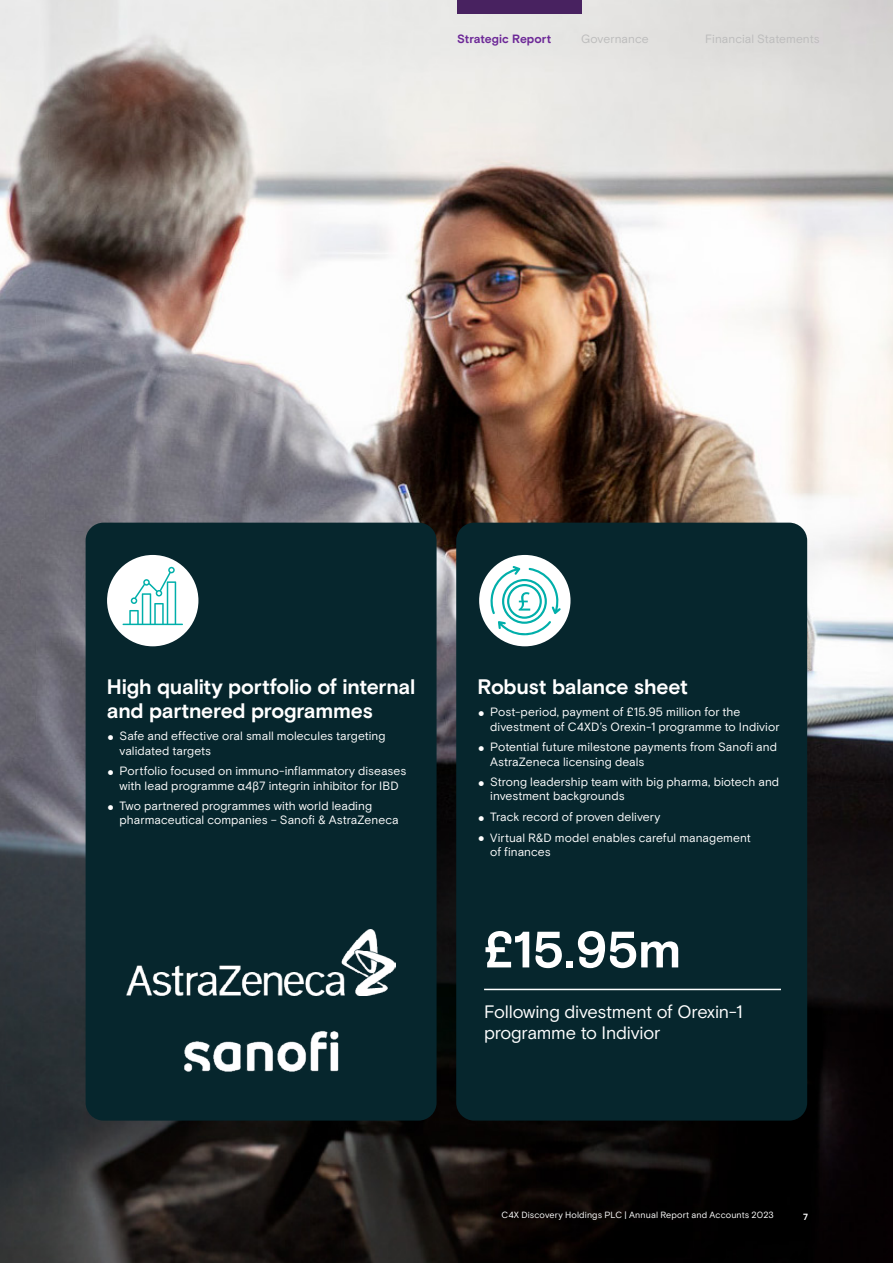
<style>
.page{position:relative;width:893px;height:1263px;background:#fff}
.page>*{position:absolute;margin:0;border:0;box-sizing:border-box;transform-origin:0 0}
.t1{font:700 51px "Basis Grotesque Pro";color:#fff}
.t2{font:700 21px/24px "Basis Grotesque Pro";letter-spacing:-.015em;color:#fff}
.t3{font:18px/21px "Basis Grotesque Pro";letter-spacing:-.015em;color:#fff}
.t4{font:12px/14.2px "Basis Grotesque Pro";letter-spacing:.005em;color:#fff}
.t5{font:12px "Basis Grotesque Pro";color:#bcbcbc}
.t6{font:700 12px "Basis Grotesque Pro";letter-spacing:.005em;color:#6c2797}
.t7{font:9px "Basis Grotesque Pro";letter-spacing:.01em;color:#fff}
.t8{font:700 9px "Basis Grotesque Pro";color:#fff}
.s1{font-size:27px}
</style>
<div class="page">
<img style="left:0;top:0;width:893px;height:1263px">
<div style="left:86px;top:523px;width:351px;height:597px;background:#06262d;border-radius:18px"></div>
<div style="left:456px;top:523px;width:351px;height:597px;background:#06262d;border-radius:18px"></div>
<div style="left:107px;top:555px;width:91px;height:91px;background:#fff;border-radius:50%"></div>
<svg style="left:123px;top:567px;width:60px;height:58px"></svg>
<div style="left:479px;top:555px;width:91px;height:91px;background:#fff;border-radius:50%"></div>
<svg style="left:490px;top:566px;width:71px;height:70px"></svg>
<img style="left:184px;top:1030px;width:155px;height:42px">
<img style="left:126px;top:929px;width:270px;height:66px">
<hr style="left:484px;top:989px;width:297px;height:1px;background:#fff">
<div style="left:457px;top:0;width:124px;height:13px;background:#482260"></div>
<p class="t6" style="left:457px;top:31px;width:96px">Strategic Report</p>
<p class="t5" style="left:581px;top:31px;width:69px">Governance</p>
<p class="t5" style="left:705px;top:31px;width:116px">Financial Statements</p>
<h2 class="t2" style="left:107px;top:675px;width:310px">High quality portfolio of internal and partnered programmes</h2>
<p class="t4" style="left:120px;top:729px;width:267px;text-indent:-13px"><span class="s1">•</span> Safe and effective oral small molecules targeting validated targets</p>
<p class="t4" style="left:107px;top:764px;width:301px;text-align:center"><span class="s1">•</span> Portfolio focused on immuno-inflammatory diseases with lead programme α4β7 integrin inhibitor for IBD</p>
<p class="t4" style="left:120px;top:799px;width:280px;text-indent:-13px"><span class="s1">•</span> Two partnered programmes with world leading pharmaceutical companies – Sanofi &amp; AstraZeneca</p>
<h2 class="t2" style="left:477px;top:675px;width:212px">Robust balance sheet</h2>
<p class="t4" style="left:490px;top:705px;width:291px;text-indent:-13px"><span class="s1">•</span> Post-period, payment of £15.95 million for the divestment of C4XD’s Orexin-1 programme to Indivior</p>
<p class="t4" style="left:490px;top:740px;width:288px;text-indent:-13px"><span class="s1">•</span> Potential future milestone payments from Sanofi and<br>AstraZeneca licensing deals</p>
<p class="t4" style="left:490px;top:775px;width:290px;text-indent:-13px"><span class="s1">•</span> Strong leadership team with big pharma, biotech and investment backgrounds</p>
<p class="t4" style="left:477px;top:810px;width:184px"><span class="s1">•</span> Track record of proven delivery</p>
<p class="t4" style="left:490px;top:831px;width:262px;text-indent:-13px"><span class="s1">•</span> Virtual R&amp;D model enables careful management of finances</p>
<h1 class="t1" style="left:484px;top:920px;width:199px">£15.95m</h1>
<h3 class="t3" style="left:484px;top:1002px;width:260px">Following divestment of Orexin-1 programme to Indivior</h3>
<p class="t7" style="left:501px;top:1210px;width:274px">C4X Discovery Holdings PLC | Annual Report and Accounts 2023</p>
<p class="t8" style="left:803px;top:1212px;width:6px">7</p>
</div>
